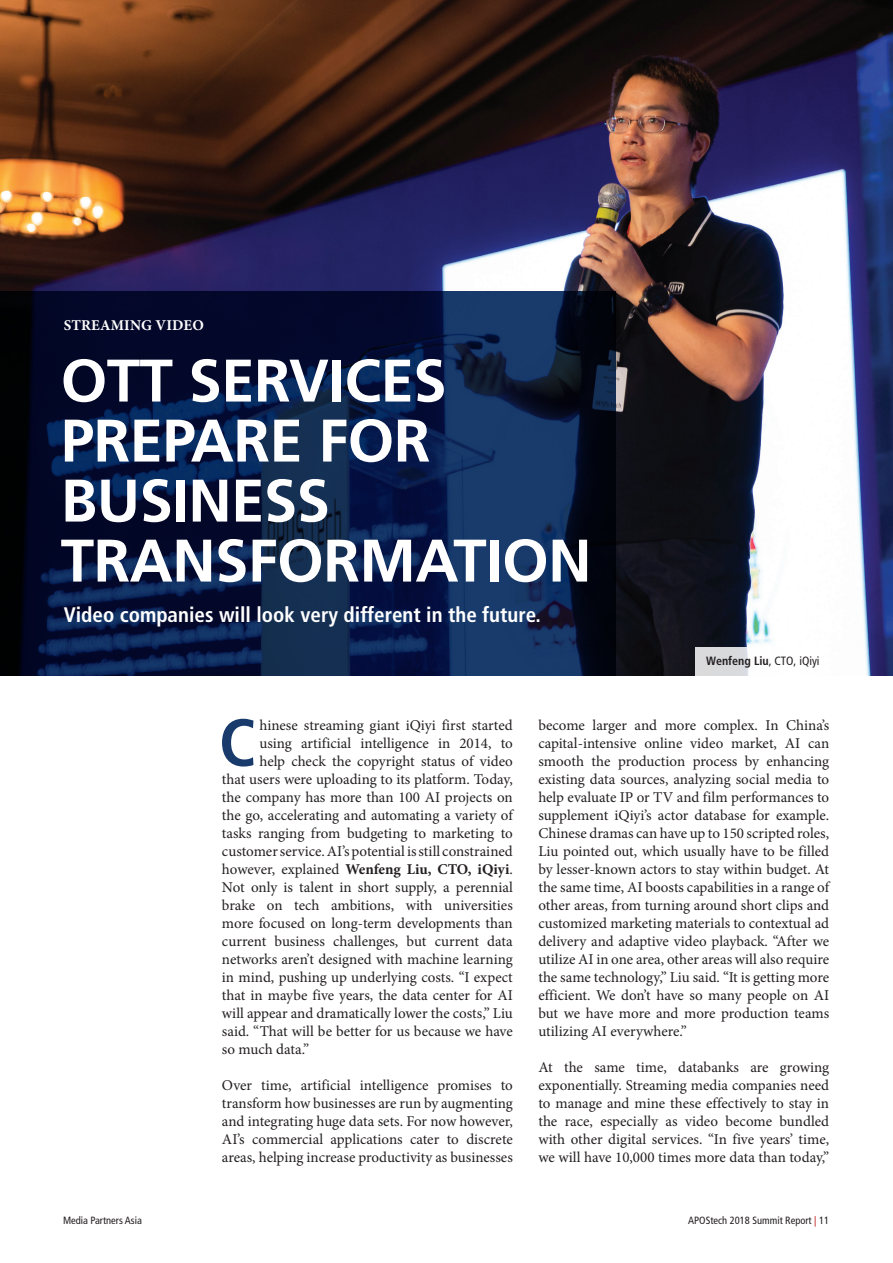
<style>
.page{position:relative;width:893px;height:1263px;background:#fff}
.page>*{position:absolute;margin:0;border:0;box-sizing:border-box;transform-origin:0 0}
.t1{font:700 condensed 66.6px "Frutiger LT Std";color:#183b6c}
.t2{font:700 60px/60px "Frutiger LT Std";letter-spacing:-.01em;color:#fff}
.t3{font:700 condensed 21px "Frutiger LT Std";color:#fff}
.t4{font:15px/18px "Minion Pro";color:#231f20;text-align:justify}
.t5{font:700 15px "Minion Pro";letter-spacing:-.005em;color:#231f20}
.t6{font:700 15px "Minion Pro";letter-spacing:.01em;color:#fff}
.t7{font:700 condensed 12px "Frutiger LT Std";color:#231f20}
.t8{font:condensed 10.5px "Frutiger LT Std";color:#231f20}
.s1{font-weight:400}
.s2{color:#be1e23}
</style>
<div class="page">
<img style="left:0;top:0;width:893px;height:676px">
<svg style="left:0;top:292px;width:615px;height:384px;background:#091a40"></svg>
<svg style="left:696px;top:648px;width:133px;height:28px"></svg>
<p class="t6" style="left:64px;top:315px;width:142px">STREAMING VIDEO</p>
<h2 class="t2" style="left:61px;top:351px;width:532px">OTT SERVICES<br>PREPARE FOR<br>BUSINESS<br>TRANSFORMATION</h2>
<h3 class="t3" style="left:64px;top:602px;width:479px">Video companies will look very different in the future.</h3>
<p class="t7" style="left:706px;top:653px;width:115px">Wenfeng Liu<span class="s1">, CTO, iQiyi</span></p>
<h1 class="t1" style="left:219px;top:703px;width:39px">C</h1>
<p class="t4" style="left:259px;top:716px;width:255px">hinese streaming giant iQiyi first started</p>
<p class="t4" style="left:259px;top:734px;width:255px">using artificial intelligence in 2014, to</p>
<p class="t4" style="left:259px;top:752px;width:255px">help check the copyright status of video</p>
<p class="t4" style="left:222px;top:770px;width:292px">that users were uploading to its platform. Today,</p>
<p class="t4" style="left:222px;top:788px;width:292px">the company has more than 100 AI projects on</p>
<p class="t4" style="left:222px;top:806px;width:292px">the go, accelerating and automating a variety of</p>
<p class="t4" style="left:222px;top:824px;width:292px">tasks ranging from budgeting to marketing to</p>
<p class="t4" style="left:222px;top:842px;width:292px">customer service. AI’s potential is still constrained</p>
<p class="t5" style="left:222px;top:858px;width:292px"><span class="s1">however, explained</span> Wenfeng Liu, CTO, iQiyi<span class="s1">.</span></p>
<p class="t4" style="left:222px;top:878px;width:292px">Not only is talent in short supply, a perennial</p>
<p class="t4" style="left:222px;top:896px;width:292px">brake on tech ambitions, with universities</p>
<p class="t4" style="left:222px;top:914px;width:292px">more focused on long-term developments than</p>
<p class="t4" style="left:222px;top:932px;width:292px">current business challenges, but current data</p>
<p class="t4" style="left:222px;top:950px;width:292px">networks aren’t designed with machine learning</p>
<p class="t4" style="left:222px;top:968px;width:292px">in mind, pushing up underlying costs. “I expect</p>
<p class="t4" style="left:222px;top:986px;width:292px">that in maybe five years, the data center for AI</p>
<p class="t4" style="left:222px;top:1004px;width:292px">will appear and dramatically lower the costs,” Liu</p>
<p class="t4" style="left:222px;top:1022px;width:292px">said. “That will be better for us because we have</p>
<p class="t4" style="left:222px;top:1040px;width:89px">so much data.”</p>
<p class="t4" style="left:222px;top:1076px;width:292px">Over time, artificial intelligence promises to transform how businesses are run by augmenting and integrating huge data sets. For now however, AI’s commercial applications cater to discrete areas, helping increase productivity as businesses</p>
<p class="t4" style="left:538px;top:716px;width:292px">become larger and more complex. In China’s capital-intensive online video market, AI can smooth the production process by enhancing existing data sources, analyzing social media to help evaluate IP or TV and film performances to supplement iQiyi’s actor database for example.<br>Chinese dramas can have up to 150 scripted roles, Liu pointed out, which usually have to be filled by lesser-known actors to stay within budget. At the same time, AI boosts capabilities in a range of other areas, from turning around short clips and customized marketing materials to contextual ad delivery and adaptive video playback. “After we utilize AI in one area, other areas will also require the same technology,” Liu said. “It is getting more efficient. We don’t have so many people on AI but we have more and more production teams utilizing AI everywhere.”</p>
<p class="t4" style="left:538px;top:1058px;width:292px">At the same time, databanks are growing exponentially. Streaming media companies need to manage and mine these effectively to stay in the race, especially as video become bundled with other digital services. “In five years’ time, we will have 10,000 times more data than today,”</p>
<p class="t8" style="left:63px;top:1214px;width:80px">Media Partners Asia</p>
<p class="t8" style="left:688px;top:1214px;width:143px">APOStech 2018 Summit Report <span class="s2">|</span> 11</p>
</div>
